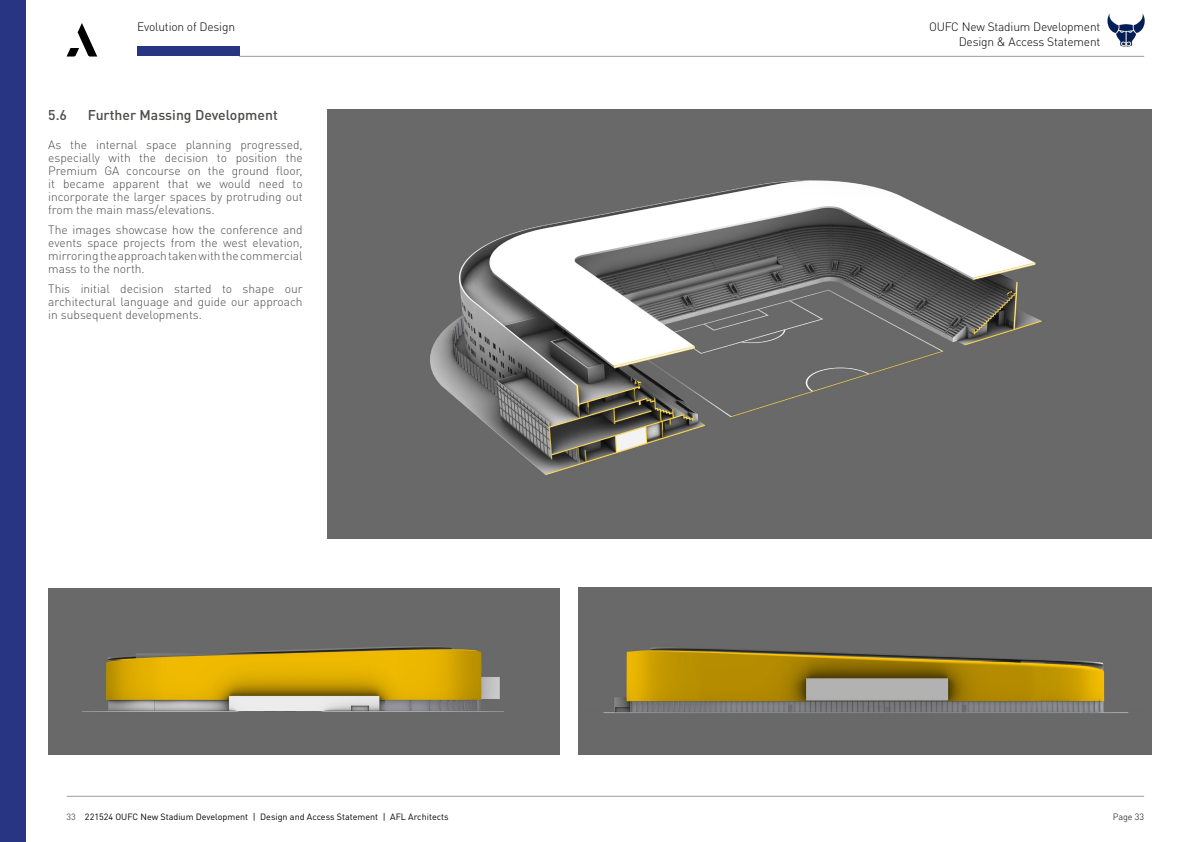
<style>
.page{position:relative;width:1191px;height:842px;background:#fff}
.page>*{position:absolute;margin:0;border:0;box-sizing:border-box;transform-origin:0 0}
.t1{font:500 14px "DINOT";color:#4a4a49}
.t2{font:300 12px/13px "DINOT";color:#4a4a49;text-align:justify}
.t3{font:300 12px/14.4px "DIN Pro";letter-spacing:-.015em;color:#000;text-align:right}
.t4{font:9px "DINOT";color:#000}
.t5{font:300 9px "DINOT";color:#000}
.s1{color:#575756}
</style>
<div class="page">
<div style="left:0;top:0;width:26px;height:842px;background:#283583"></div>
<hr style="left:67px;top:796px;width:1077px;height:1px;background:#9d9d9c">
<div style="left:137px;top:46px;width:102px;height:10px;background:#283583"></div>
<svg style="left:67px;top:23px;width:30px;height:34px"></svg>
<hr style="left:239px;top:56px;width:905px;height:1px;background:#9d9d9c">
<img style="left:1107px;top:14px;width:37px;height:33px">
<img style="left:48px;top:588px;width:512px;height:166px">
<img style="left:579px;top:587px;width:572px;height:167px">
<img style="left:327px;top:109px;width:824px;height:430px">
<p class="t3" style="left:137px;top:18px;width:99px">Evolution of Design</p>
<p class="t3" style="left:929px;top:19px;width:173px">OUFC New Stadium Development<br>Design &amp; Access Statement</p>
<p class="t1" style="left:48px;top:106px;width:20px">5.6</p>
<p class="t1" style="left:88px;top:106px;width:191px">Further Massing Development</p>
<p class="t2" style="left:48px;top:138px;width:256px">As the internal space planning progressed, especially with the decision to position the Premium GA concourse on the ground floor, it became apparent that we would need to incorporate the larger spaces by protruding out from the main mass/elevations.</p>
<p class="t2" style="left:48px;top:223px;width:256px">The images showcase how the conference and events space projects from the west elevation, mirroring the approach taken with the commercial mass to the north.</p>
<p class="t2" style="left:48px;top:282px;width:256px">This initial decision started to shape our architectural language and guide our approach in subsequent developments.</p>
<p class="t4" style="left:67px;top:811px;width:383px"><span class="s1">33</span> 221524 OUFC New Stadium Development | Design and Access Statement | AFL Architects</p>
<p class="t5" style="left:1112px;top:811px;width:33px">Page 33</p>
</div>
